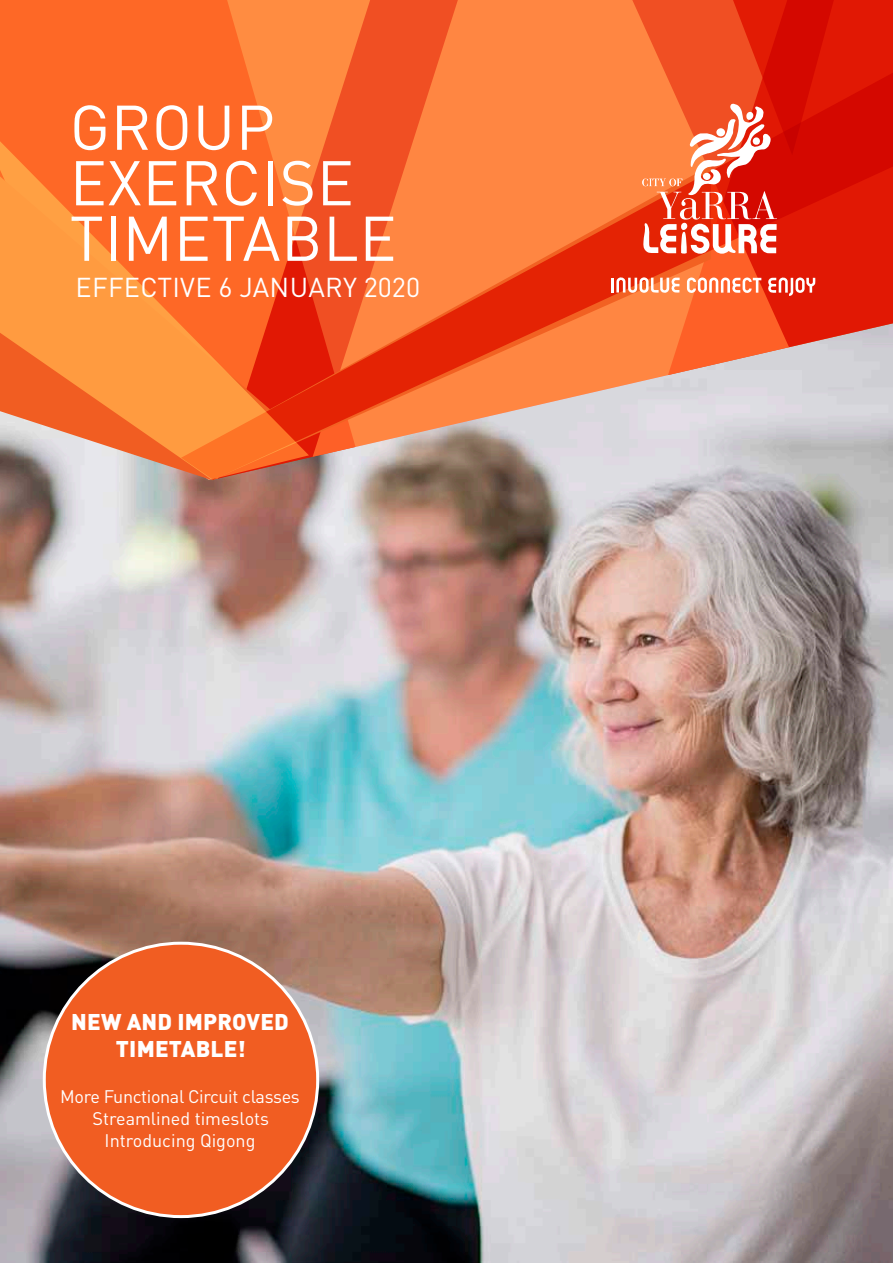
<style>
.page{position:relative;width:893px;height:1263px;background:#fff}
.page>*{position:absolute;margin:0;border:0;box-sizing:border-box;transform-origin:0 0}
.t1{font:62.1px/55.5px "DIN Pro";letter-spacing:.01em;color:#fff}
.t2{font:27px "DIN Pro";letter-spacing:.01em;color:#fff}
.t3{font:900 22.5px/27px "DIN Pro";letter-spacing:.01em;color:#fff;text-align:center}
.t4{font:18px/21.6px "DIN Pro";color:#fff;text-align:center}
</style>
<div class="page">
<img style="left:0;top:480px;width:893px;height:783px">
<svg style="left:0;top:0;width:893px;height:140px;background:#f76229"></svg>
<svg style="left:181px;top:73px;width:712px;height:407px;background:#e9734d"></svg>
<svg style="left:0;top:140px;width:309px;height:340px;background:#f96f2b"></svg>
<svg style="left:642px;top:103px;width:135px;height:151px"></svg>
<svg style="left:611px;top:277px;width:69px;height:16px"></svg>
<svg style="left:767px;top:277px;width:48px;height:19px"></svg>
<svg style="left:687px;top:277px;width:74px;height:17px"></svg>
<svg style="left:0;top:333px;width:213px;height:147px;background:#ed9255"></svg>
<div style="left:44px;top:943px;width:274px;height:273px;background:#f15d22;border-radius:50%"></div>
<h1 class="t1" style="left:70px;top:94px;width:328px">GROUP<br>EXERCISE<br>TIMETABLE</h1>
<h2 class="t2" style="left:76px;top:266px;width:346px">EFFECTIVE 6 JANUARY 2020</h2>
<p class="t3" style="left:71px;top:1007px;width:219px">NEW AND IMPROVED<br>TIMETABLE!</p>
<p class="t4" style="left:60px;top:1084px;width:241px">More Functional Circuit classes<br>Streamlined timeslots<br>Introducing Qigong</p>
</div>
